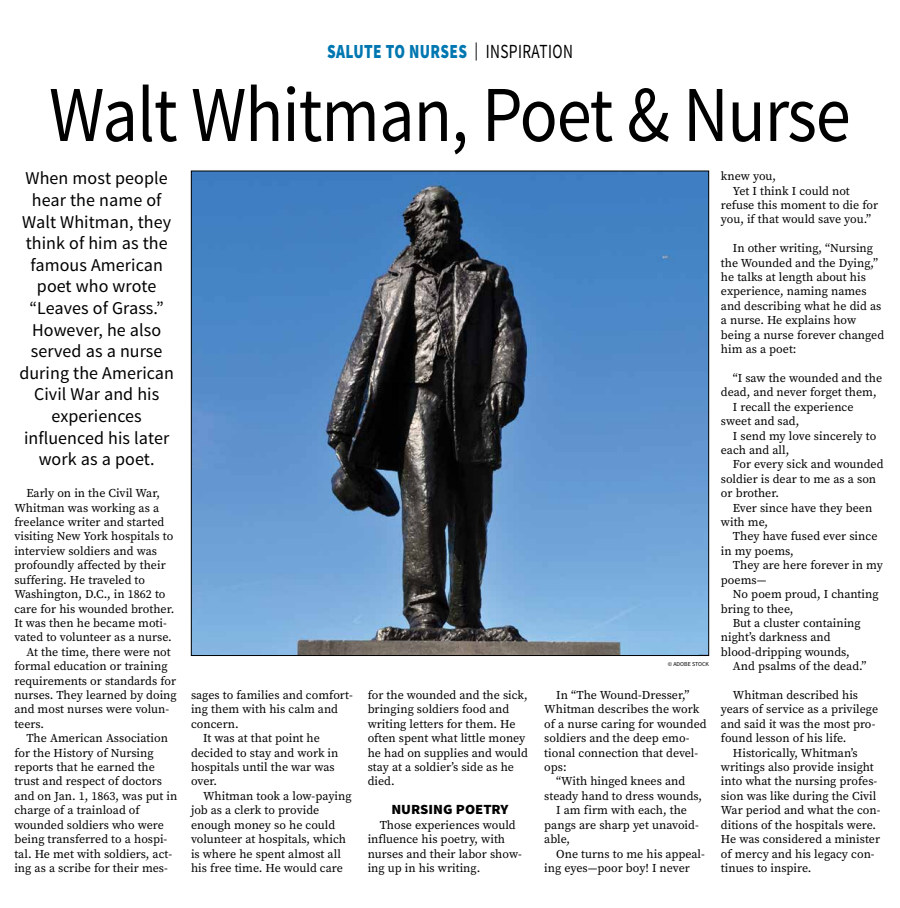
<style>
.page{position:relative;width:900px;height:908px;background:#fff}
.page>*{position:absolute;margin:0;border:0;box-sizing:border-box;transform-origin:0 0}
.t1{font:79.2px "Source Sans Pro";letter-spacing:-.015em;color:#000;scale:.89 1}
.t2{font:900 20px "Source Sans Pro";letter-spacing:.025em;color:#0077b1;scale:.77 1}
.t3{font:18px/21.6px "Source Sans Pro";letter-spacing:.005em;color:#000;text-align:center}
.t4{font:900 14px "Source Sans Pro";color:#000;scale:1.05 1}
.t5{font:12px/14.4px "Source Serif Pro";color:#000}
.t6{font:6px "Source Sans Pro";color:#000}
.s1{font-weight:400;font-size:18px;color:#000}
.s2{font-weight:400;color:#000}
</style>
<div class="page">
<img style="left:193px;top:173px;width:514px;height:480px">
<h2 class="t2" style="left:327px;top:39px;width:321px">SALUTE TO NURSES <span class="s1">|</span> <span class="s2">INSPIRATION</span></h2>
<h1 class="t1" style="left:49px;top:65px;width:902px">Walt Whitman, Poet &amp; Nurse</h1>
<p class="t3" style="left:19px;top:168px;width:156px">When most people hear the name of<br>Walt Whitman, they think of him as the famous American poet who wrote “Leaves of Grass.”<br>However, he also served as a nurse during the American<br>Civil War and his experiences influenced his later work as a poet.</p>
<p class="t5" style="left:26px;top:486px;width:135px">Early on in the Civil War,</p>
<p class="t5" style="left:14px;top:500px;width:146px">Whitman was working as a</p>
<p class="t5" style="left:14px;top:514px;width:151px">freelance writer and started</p>
<p class="t5" style="left:14px;top:529px;width:160px">visiting New York hospitals to</p>
<p class="t5" style="left:14px;top:543px;width:144px">interview soldiers and was</p>
<p class="t5" style="left:14px;top:558px;width:153px">profoundly affected by their</p>
<p class="t5" style="left:14px;top:572px;width:132px">suffering. He traveled to</p>
<p class="t5" style="left:14px;top:586px;width:153px">Washington, D.C., in 1862 to</p>
<p class="t5" style="left:14px;top:601px;width:161px">care for his wounded brother.</p>
<p class="t5" style="left:14px;top:615px;width:154px">It was then he became moti-</p>
<p class="t5" style="left:14px;top:630px;width:159px">vated to volunteer as a nurse.</p>
<p class="t5" style="left:26px;top:644px;width:146px">At the time, there were not</p>
<p class="t5" style="left:14px;top:658px;width:155px">formal education or training</p>
<p class="t5" style="left:14px;top:673px;width:163px">requirements or standards for</p>
<p class="t5" style="left:14px;top:687px;width:164px">nurses. They learned by doing</p>
<p class="t5" style="left:14px;top:702px;width:156px">and most nurses were volun-</p>
<p class="t5" style="left:14px;top:716px;width:31px">teers.</p>
<p class="t5" style="left:26px;top:730px;width:143px">The American Association</p>
<p class="t5" style="left:14px;top:745px;width:141px">for the History of Nursing</p>
<p class="t5" style="left:14px;top:759px;width:142px">reports that he earned the</p>
<p class="t5" style="left:14px;top:774px;width:149px">trust and respect of doctors</p>
<p class="t5" style="left:14px;top:788px;width:165px">and on Jan. 1, 1863, was put in</p>
<p class="t5" style="left:14px;top:802px;width:127px">charge of a trainload of</p>
<p class="t5" style="left:14px;top:817px;width:151px">wounded soldiers who were</p>
<p class="t5" style="left:14px;top:831px;width:154px">being transferred to a hospi-</p>
<p class="t5" style="left:14px;top:846px;width:159px">tal. He met with soldiers, act-</p>
<p class="t5" style="left:14px;top:860px;width:155px">ing as a scribe for their mes-</p>
<p class="t5" style="left:191px;top:687px;width:163px">sages to families and comfort-</p>
<p class="t5" style="left:191px;top:702px;width:149px">ing them with his calm and</p>
<p class="t5" style="left:191px;top:716px;width:49px">concern.</p>
<p class="t5" style="left:203px;top:730px;width:118px">It was at that point he</p>
<p class="t5" style="left:191px;top:745px;width:149px">decided to stay and work in</p>
<p class="t5" style="left:191px;top:759px;width:145px">hospitals until the war was</p>
<p class="t5" style="left:191px;top:774px;width:28px">over.</p>
<p class="t5" style="left:203px;top:788px;width:150px">Whitman took a low-paying</p>
<p class="t5" style="left:191px;top:802px;width:130px">job as a clerk to provide</p>
<p class="t5" style="left:191px;top:817px;width:146px">enough money so he could</p>
<p class="t5" style="left:191px;top:831px;width:156px">volunteer at hospitals, which</p>
<p class="t5" style="left:191px;top:846px;width:151px">is where he spent almost all</p>
<p class="t5" style="left:191px;top:860px;width:153px">his free time. He would care</p>
<p class="t5" style="left:368px;top:687px;width:162px">for the wounded and the sick, bringing soldiers food and writing letters for them. He often spent what little money he had on supplies and would stay at a soldier’s side as he died.</p>
<p class="t4" style="left:391px;top:800px;width:113px">NURSING POETRY</p>
<p class="t5" style="left:368px;top:817px;width:156px;text-indent:12px">Those experiences would influence his poetry, with nurses and their labor show&shy;ing up in his writing.</p>
<p class="t6" style="left:668px;top:660px;width:43px">© ADOBE STOCK</p>
<p class="t5" style="left:556px;top:687px;width:135px">In “The Wound-Dresser,”</p>
<p class="t5" style="left:544px;top:702px;width:157px">Whitman describes the work</p>
<p class="t5" style="left:544px;top:716px;width:164px">of a nurse caring for wounded</p>
<p class="t5" style="left:544px;top:730px;width:147px">soldiers and the deep emo-</p>
<p class="t5" style="left:544px;top:745px;width:155px">tional connection that devel-</p>
<p class="t5" style="left:544px;top:759px;width:24px">ops:</p>
<p class="t5" style="left:556px;top:774px;width:130px">“With hinged knees and</p>
<p class="t5" style="left:544px;top:788px;width:159px">steady hand to dress wounds,</p>
<p class="t5" style="left:556px;top:802px;width:132px">I am firm with each, the</p>
<p class="t5" style="left:544px;top:817px;width:156px">pangs are sharp yet unavoid-</p>
<p class="t5" style="left:544px;top:831px;width:27px">able,</p>
<p class="t5" style="left:556px;top:846px;width:150px">One turns to me his appeal-</p>
<p class="t5" style="left:544px;top:860px;width:147px">ing eyes—poor boy! I never</p>
<p class="t5" style="left:721px;top:169px;width:57px">knew you,</p>
<p class="t5" style="left:733px;top:183px;width:118px">Yet I think I could not</p>
<p class="t5" style="left:721px;top:198px;width:159px">refuse this moment to die for</p>
<p class="t5" style="left:721px;top:212px;width:152px">you, if that would save you.”</p>
<p class="t5" style="left:721px;top:241px;width:165px;text-indent:12px">In other writing, “Nursing the Wounded and the Dying,” he talks at length about his experience, naming names and describing what he did as a nurse. He explains how being a nurse forever changed him as a poet:</p>
<p class="t5" style="left:733px;top:370px;width:151px">“I saw the wounded and the</p>
<p class="t5" style="left:721px;top:385px;width:157px">dead, and never forget them,</p>
<p class="t5" style="left:733px;top:399px;width:122px">I recall the experience</p>
<p class="t5" style="left:721px;top:414px;width:80px">sweet and sad,</p>
<p class="t5" style="left:733px;top:428px;width:145px">I send my love sincerely to</p>
<p class="t5" style="left:721px;top:442px;width:70px">each and all,</p>
<p class="t5" style="left:733px;top:457px;width:152px">For every sick and wounded</p>
<p class="t5" style="left:721px;top:471px;width:157px">soldier is dear to me as a son</p>
<p class="t5" style="left:721px;top:486px;width:60px">or brother.</p>
<p class="t5" style="left:733px;top:500px;width:141px">Ever since have they been</p>
<p class="t5" style="left:721px;top:514px;width:49px">with me,</p>
<p class="t5" style="left:733px;top:529px;width:146px">They have fused ever since</p>
<p class="t5" style="left:721px;top:543px;width:74px">in my poems,</p>
<p class="t5" style="left:733px;top:558px;width:151px">They are here forever in my</p>
<p class="t5" style="left:721px;top:572px;width:47px">poems—</p>
<p class="t5" style="left:733px;top:586px;width:147px">No poem proud, I chanting</p>
<p class="t5" style="left:721px;top:601px;width:74px">bring to thee,</p>
<p class="t5" style="left:733px;top:615px;width:129px">But a cluster containing</p>
<p class="t5" style="left:721px;top:630px;width:111px">night’s darkness and</p>
<p class="t5" style="left:721px;top:644px;width:130px">blood-dripping wounds,</p>
<p class="t5" style="left:733px;top:658px;width:135px">And psalms of the dead.”</p>
<p class="t5" style="left:733px;top:687px;width:127px">Whitman described his</p>
<p class="t5" style="left:721px;top:702px;width:159px">years of service as a privilege</p>
<p class="t5" style="left:721px;top:716px;width:156px">and said it was the most pro-</p>
<p class="t5" style="left:721px;top:730px;width:127px">found lesson of his life.</p>
<p class="t5" style="left:733px;top:745px;width:126px">Historically, Whitman’s</p>
<p class="t5" style="left:721px;top:759px;width:154px">writings also provide insight</p>
<p class="t5" style="left:721px;top:774px;width:158px">into what the nursing profes-</p>
<p class="t5" style="left:721px;top:788px;width:157px">sion was like during the Civil</p>
<p class="t5" style="left:721px;top:802px;width:161px">War period and what the con-</p>
<p class="t5" style="left:721px;top:817px;width:157px">ditions of the hospitals were.</p>
<p class="t5" style="left:721px;top:831px;width:161px">He was considered a minister</p>
<p class="t5" style="left:721px;top:846px;width:155px">of mercy and his legacy con-</p>
<p class="t5" style="left:721px;top:860px;width:92px">tinues to inspire.</p>
</div>
